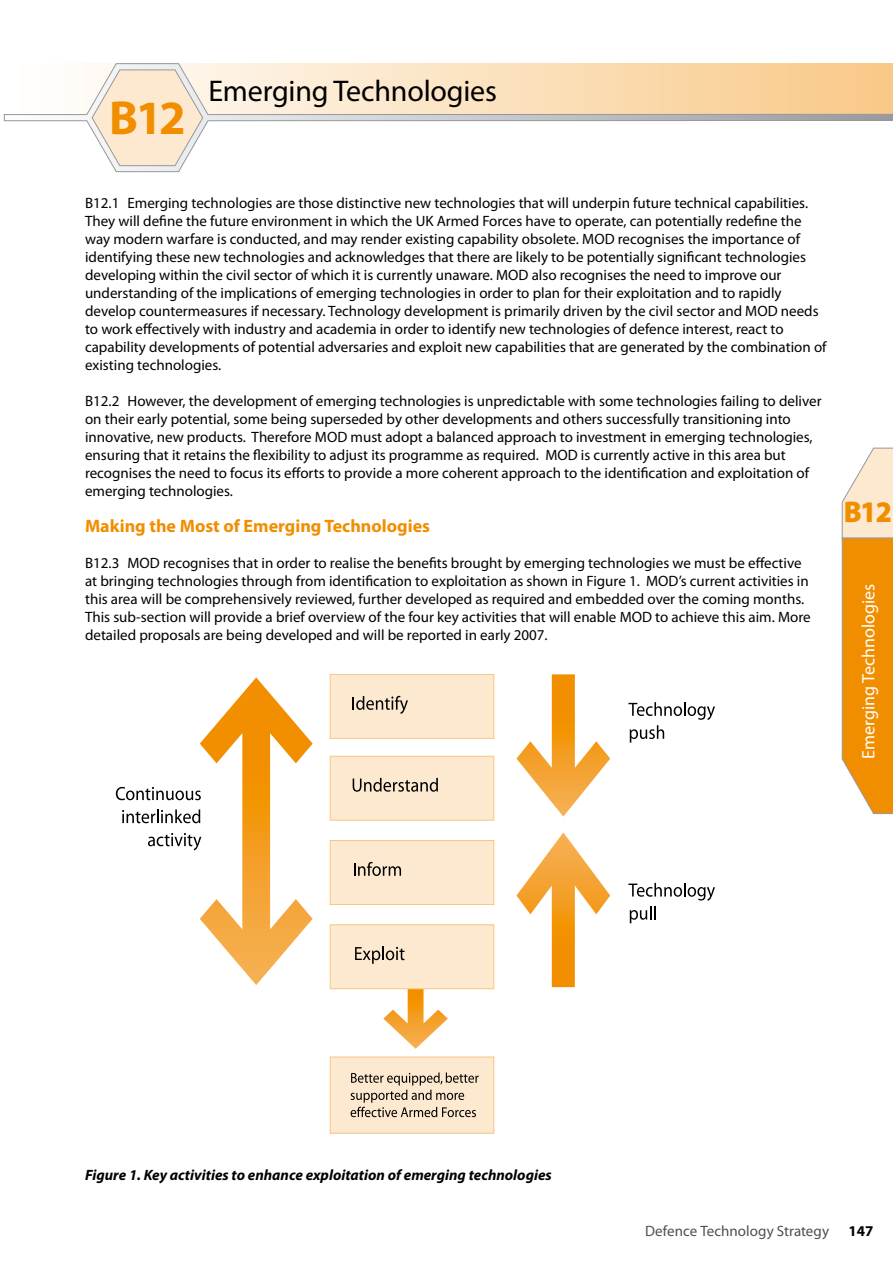
<style>
.page{position:relative;width:893px;height:1263px;background:#fff}
.page>*{position:absolute;margin:0;border:0;box-sizing:border-box;transform-origin:0 0}
.t1{font:700 48px "Myriad Pro";color:#f18e00}
.t2{font:30px "Myriad Pro";letter-spacing:-.005em;color:#000}
.t3{font:900 30px "Myriad Pro";color:#f18e00;scale:.95 1}
.t4{font:700 18px "Myriad Pro";color:#f18e00}
.t5{font:18px "Myriad Pro";color:#fff}
.t6{font:15px/18px "Myriad Pro";color:#000}
.t7{font:italic 700 15px "Myriad Pro";color:#000}
.t8{font:15px "Myriad Pro";letter-spacing:.005em;color:#504e53}
.t9{font:700 15px "Myriad Pro";color:#000}
</style>
<div class="page">
<svg style="left:4px;top:63px;width:889px;height:109px"></svg>
<svg style="left:91px;top:69px;width:113px;height:97px;background:#f6e8d6"></svg>
<svg style="left:841px;top:447px;width:52px;height:367px;background:#f2ae4e"></svg>
<svg style="left:383px;top:989px;width:65px;height:60px"></svg>
<div style="left:330px;top:674px;width:164px;height:64px;background:#fce9d0"></div>
<div style="left:330px;top:674px;width:164px;height:65px;border:1px solid #f9c784"></div>
<svg style="left:353px;top:696px;width:55px;height:18px"></svg>
<div style="left:330px;top:756px;width:164px;height:64px;background:#fce9d0"></div>
<div style="left:330px;top:756px;width:164px;height:65px;border:1px solid #f9c784"></div>
<svg style="left:353px;top:778px;width:85px;height:14px"></svg>
<div style="left:330px;top:840px;width:164px;height:64px;background:#fce9d0"></div>
<div style="left:330px;top:840px;width:164px;height:65px;border:1px solid #f9c784"></div>
<svg style="left:354px;top:862px;width:47px;height:14px"></svg>
<div style="left:330px;top:925px;width:164px;height:64px;background:#fce9d0"></div>
<div style="left:330px;top:924px;width:164px;height:65px;border:1px solid #f9c784"></div>
<svg style="left:355px;top:946px;width:50px;height:18px"></svg>
<div style="left:330px;top:1057px;width:164px;height:76px;background:#fce9d0"></div>
<div style="left:330px;top:1056px;width:164px;height:77px;border:1px solid #f9c784"></div>
<svg style="left:351px;top:1072px;width:128px;height:45px"></svg>
<svg style="left:628px;top:702px;width:87px;height:41px"></svg>
<svg style="left:628px;top:883px;width:87px;height:40px"></svg>
<svg style="left:516px;top:674px;width:94px;height:142px"></svg>
<svg style="left:516px;top:832px;width:94px;height:155px"></svg>
<svg style="left:116px;top:677px;width:197px;height:308px"></svg>
<h1 class="t1" style="left:109px;top:87px;width:78px">B12</h1>
<h2 class="t2" style="left:208px;top:72px;width:290px">Emerging Technologies</h2>
<p class="t6" style="left:85px;top:194px;width:743px">B12.1 Emerging technologies are those distinctive new technologies that will underpin future technical capabilities.<br>They will define the future environment in which the UK Armed Forces have to operate, can potentially redefine the way modern warfare is conducted, and may render existing capability obsolete. MOD recognises the importance of identifying these new technologies and acknowledges that there are likely to be potentially significant technologies developing within the civil sector of which it is currently unaware. MOD also recognises the need to improve our understanding of the implications of emerging technologies in order to plan for their exploitation and to rapidly develop countermeasures if necessary. Technology development is primarily driven by the civil sector and MOD needs to work effectively with industry and academia in order to identify new technologies of defence interest, react to capability developments of potential adversaries and exploit new capabilities that are generated by the combination of existing technologies.</p>
<p class="t6" style="left:85px;top:392px;width:738px">B12.2 However, the development of emerging technologies is unpredictable with some technologies failing to deliver on their early potential, some being superseded by other developments and others successfully transitioning into innovative, new products. Therefore MOD must adopt a balanced approach to investment in emerging technologies, ensuring that it retains the flexibility to adjust its programme as required. MOD is currently active in this area but recognises the need to focus its efforts to provide a more coherent approach to the identification and exploitation of emerging technologies.</p>
<p class="t4" style="left:85px;top:514px;width:346px">Making the Most of Emerging Technologies</p>
<p class="t6" style="left:85px;top:554px;width:727px">B12.3 MOD recognises that in order to realise the benefits brought by emerging technologies we must be effective at bringing technologies through from identification to exploitation as shown in Figure 1. MOD’s current activities in this area will be comprehensively reviewed, further developed as required and embedded over the coming months.<br>This sub-section will provide a brief overview of the four key activities that will enable MOD to achieve this aim. More detailed proposals are being developed and will be reported in early 2007.</p>
<h2 class="t3" style="left:844px;top:491px;width:52px">B1 2</h2>
<p class="t5" style="left:857px;top:759px;width:176px;rotate:-90deg">Emerging Technologies</p>
<p class="t7" style="left:85px;top:1165px;width:468px">Figure 1. Key activities to enhance exploitation of emerging technologies</p>
<p class="t8" style="left:645px;top:1222px;width:186px">Defence Technology Strategy</p>
<p class="t9" style="left:849px;top:1221px;width:26px">147</p>
</div>
